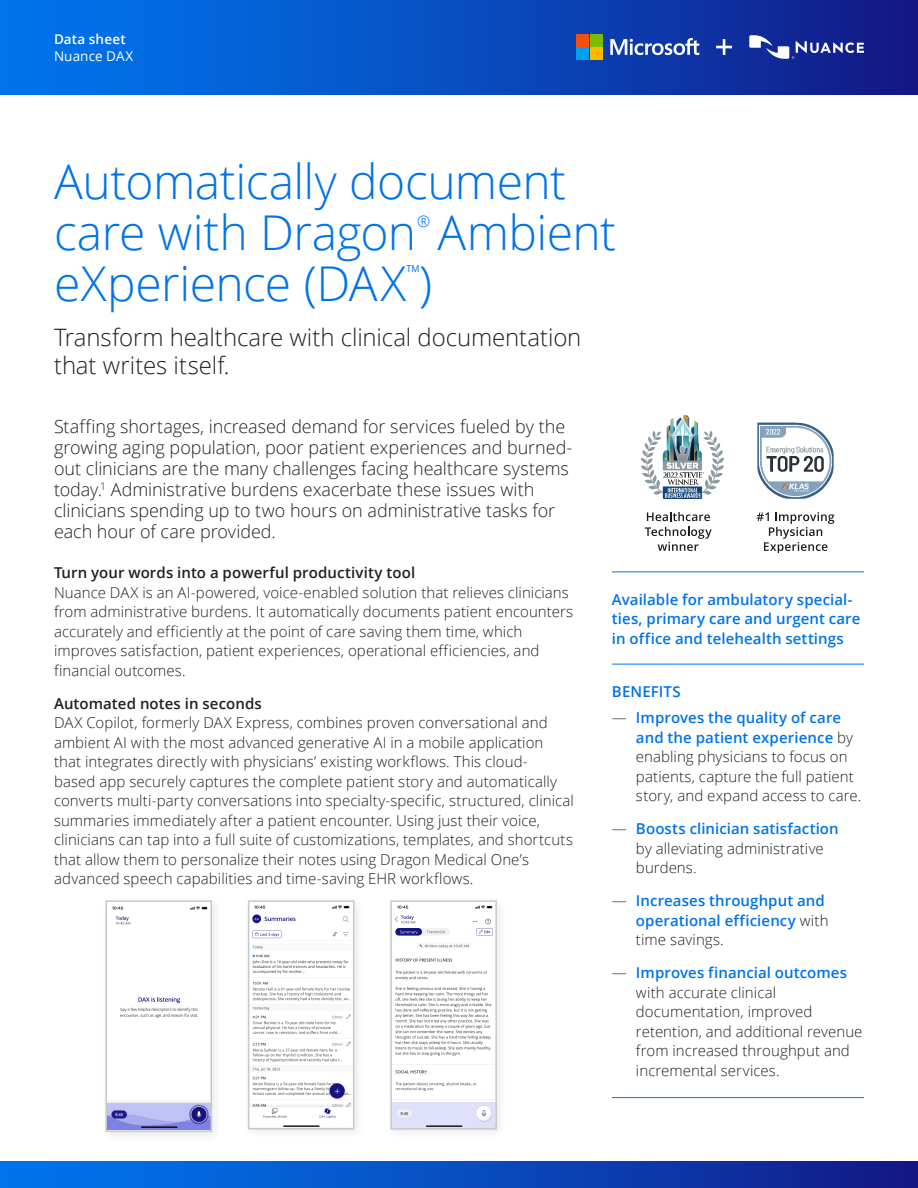
<style>
.page{position:relative;width:918px;height:1188px;background:#fff}
.page>*{position:absolute;margin:0;border:0;box-sizing:border-box;transform-origin:0 0}
.Headline_32_34{font:300 48px/51px "Open Sans";letter-spacing:-.01em;color:#0073ea}
.Subhead_16_19{font:300 24px/28.5px "Open Sans";letter-spacing:-.005em;color:#231f20}
.Headline_32_34-2{font:300 19.2px "Open Sans";color:#0073ea}
.Intro_Text_12_14{font:300 18px/21px "Open Sans";letter-spacing:-.005em;color:#231f20}
.Headline_32_34-3{font:300 15.75px "Open Sans";color:#0073ea}
.Body_Text_10_13{font:300 15px/19.5px "Open Sans";letter-spacing:.005em;color:#231f20}
.HIGHLIGHTS_10_13_w_rule_above{font:600 15px/19.5px "Open Sans";letter-spacing:.005em;color:#0073ea}
.Body_Text_Subhead_10_13_SemiBold{font:600 15px "Open Sans";letter-spacing:.005em;color:#231f20}
.Data_sheet_9_11{font:600 13.5px "Open Sans";letter-spacing:.01em;color:#fff}
.Product_Offering_Name_9_11{font:13.5px "Open Sans";letter-spacing:.01em;color:#fff}
.s1{font-weight:600;color:#0073ea}
.s2{font-weight:300;color:#231f20}
</style>
<div class="page">
<div style="left:0;top:1161px;width:918px;height:27px;background:linear-gradient(to right,#007bf2,#121b89)"></div>
<div style="left:0;top:0;width:918px;height:94px;background:linear-gradient(to right,#007bf2,#131b89)"></div>
<svg style="left:716px;top:39px;width:16px;height:16px"></svg>
<svg style="left:749px;top:35px;width:115px;height:24px"></svg>
<svg style="left:610px;top:38px;width:89px;height:17px"></svg>
<div style="left:576px;top:34px;width:13px;height:12px;background:#f34f0d"></div>
<div style="left:590px;top:34px;width:13px;height:12px;background:#7dba00"></div>
<div style="left:576px;top:48px;width:13px;height:12px;background:#00a0f0"></div>
<div style="left:590px;top:48px;width:13px;height:12px;background:#ffb800"></div>
<img style="left:641px;top:415px;width:83px;height:84px">
<svg style="left:647px;top:512px;width:63px;height:9px"></svg>
<svg style="left:645px;top:527px;width:67px;height:24px"></svg>
<svg style="left:757px;top:512px;width:77px;height:40px"></svg>
<img style="left:757px;top:423px;width:77px;height:76px">
<hr style="left:612px;top:571px;width:252px;height:1px;background:#0073ea">
<hr style="left:612px;top:664px;width:252px;height:1px;background:#0073ea">
<hr style="left:612px;top:1097px;width:252px;height:1px;background:#0073ea">
<div style="left:100px;top:895px;width:123px;height:248px;background:#fbfbfb"></div>
<img style="left:108px;top:906px;width:101px;height:223px">
<div style="left:105px;top:900px;width:107px;height:232px;border:2px solid #c4caca"></div>
<div style="left:242px;top:895px;width:123px;height:245px;background:#231f20;opacity:.1"></div>
<img style="left:251px;top:903px;width:100px;height:223px">
<div style="left:248px;top:900px;width:106px;height:229px;border:2px solid #c4caca"></div>
<img style="left:393px;top:905px;width:101px;height:222px">
<div style="left:390px;top:900px;width:107px;height:230px;border:2px solid #c4caca"></div>
<p class="Data_sheet_9_11" style="left:54px;top:30px;width:73px">Data sheet</p>
<p class="Product_Offering_Name_9_11" style="left:54px;top:47px;width:81px">Nuance DAX</p>
<h1 class="Headline_32_34" style="left:54px;top:155px;width:564px">Automatically document care with Dragon Ambient</h1>
<h1 class="Headline_32_34-3" style="left:417px;top:211px;width:15px">®</h1>
<h1 class="Headline_32_34" style="left:54px;top:257px;width:380px">eXperience (DAX )</h1>
<h1 class="Headline_32_34-2" style="left:406px;top:259px;width:15px">™</h1>
<p class="Subhead_16_19" style="left:54px;top:322px;width:529px">Transform healthcare with clinical documentation that writes itself.</p>
<p class="Intro_Text_12_14" style="left:54px;top:416px;width:520px">Staffing shortages, increased demand for services fueled by the growing aging population, poor patient experiences and burned&shy;out clinicians are the many challenges facing healthcare systems today.<sup>1</sup> Administrative burdens exacerbate these issues with clinicians spending up to two hours on administrative tasks for each hour of care provided.</p>
<h2 class="Body_Text_Subhead_10_13_SemiBold" style="left:54px;top:562px;width:363px">Turn your words into a powerful productivity tool</h2>
<p class="Body_Text_10_13" style="left:54px;top:582px;width:521px">Nuance DAX is an AI-powered, voice-enabled solution that relieves clinicians from administrative burdens. It automatically documents patient encounters accurately and efficiently at the point of care saving them time, which improves satisfaction, patient experiences, operational efficiencies, and financial outcomes.</p>
<h2 class="Body_Text_Subhead_10_13_SemiBold" style="left:54px;top:693px;width:209px">Automated notes in seconds</h2>
<p class="Body_Text_10_13" style="left:54px;top:712px;width:521px">DAX Copilot, formerly DAX Express, combines proven conversational and ambient AI with the most advanced generative AI in a mobile application that integrates directly with physicians’ existing workflows. This cloud-<br>based app securely captures the complete patient story and automatically converts multi-party conversations into specialty-specific, structured, clinical summaries immediately after a patient encounter. Using just their voice, clinicians can tap into a full suite of customizations, templates, and shortcuts that allow them to personalize their notes using Dragon Medical One’s advanced speech capabilities and time-saving EHR workflows.</p>
<p class="HIGHLIGHTS_10_13_w_rule_above" style="left:612px;top:589px;width:250px">Available for ambulatory special&shy;ties, primary care and urgent care in office and telehealth settings</p>
<p class="HIGHLIGHTS_10_13_w_rule_above" style="left:612px;top:681px;width:70px">BENEFITS</p>
<p class="Body_Text_10_13" style="left:636px;top:708px;width:227px;text-indent:-24px">— <span class="s1">Improves the quality of care and the patient experience</span> by enabling physicians to focus on patients, capture the full patient story, and expand access to care.</p>
<p class="Body_Text_10_13" style="left:636px;top:819px;width:204px;text-indent:-24px">— <span class="s1">Boosts clinician satisfaction </span>by alleviating administrative burdens.</p>
<p class="HIGHLIGHTS_10_13_w_rule_above" style="left:636px;top:891px;width:194px;text-indent:-24px"><span class="s2">—</span> Increases throughput and operational efficiency <span class="s2">with time savings.</span></p>
<p class="Body_Text_10_13" style="left:636px;top:963px;width:228px;text-indent:-24px">— <span class="s1">Improves financial outcomes </span>with accurate clinical documentation, improved retention, and additional revenue from increased throughput and incremental services.</p>
</div>
